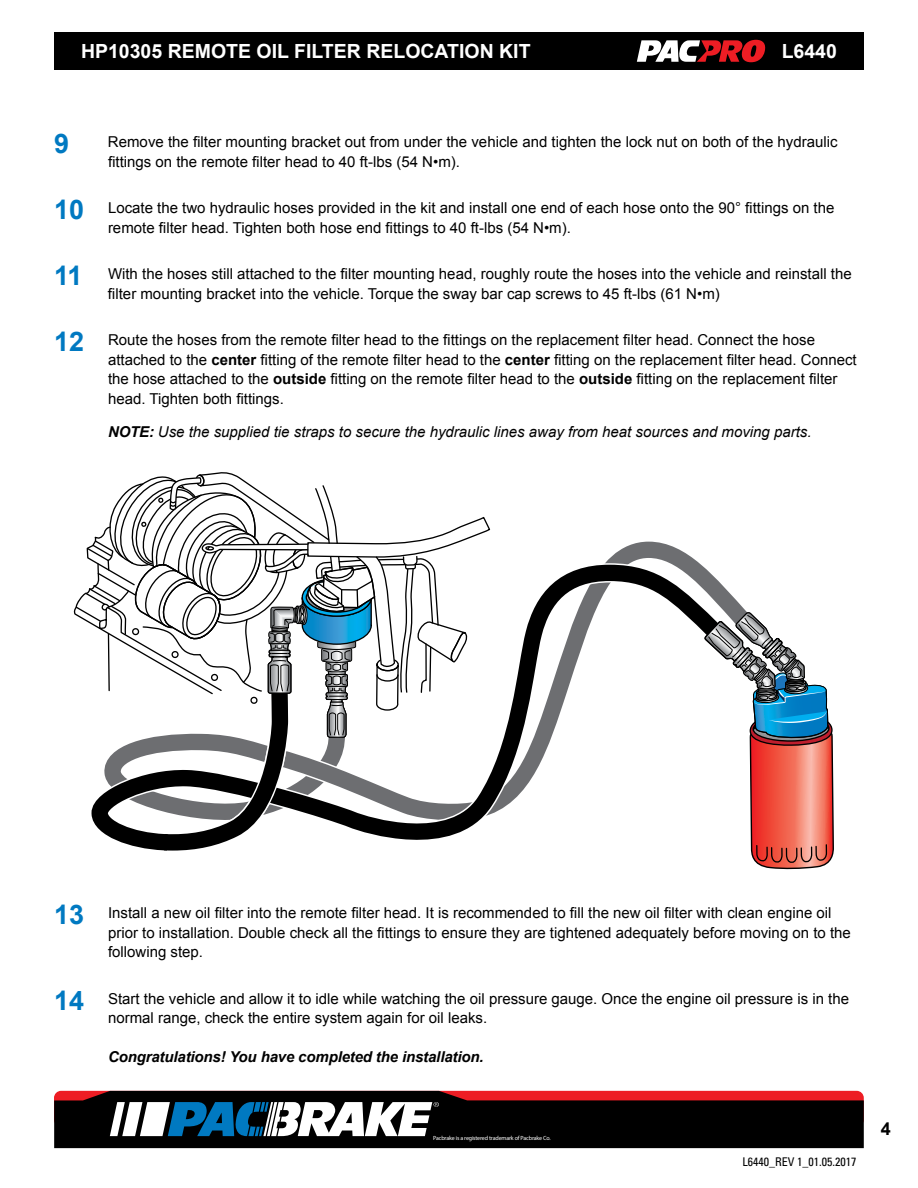
<style>
.page{position:relative;width:918px;height:1188px;background:#fff}
.page>*{position:absolute;margin:0;border:0;box-sizing:border-box;transform-origin:0 0}
.t1{font:700 27px "Arial";color:#0079c1}
.t2{font:700 19.5px "Arial";color:#fff}
.t3{font:700 18px "Arial";color:#000}
.t4{font:15px/19.5px "Arial";color:#000}
.t5{font:italic 15px "Arial";color:#000}
.t6{font:italic 700 15px "Arial";letter-spacing:-.01em;color:#000}
.t7{font:condensed 12px "Univers LT Std";color:#000}
.t8{font:italic 300 6px "Brown";letter-spacing:-.025em;color:#fff}
.s1{font-weight:700;font-size:27px;color:#0079c1}
.s2{font-weight:700}
</style>
<div class="page">
<div style="left:54px;top:32px;width:810px;height:38px;background:#000"></div>
<svg style="left:54px;top:1091px;width:810px;height:57px;background:#1d0304"></svg>
<svg style="left:110px;top:1102px;width:329px;height:34px"></svg>
<svg style="left:637px;top:40px;width:129px;height:22px"></svg>
<svg style="left:502px;top:557px;width:201px;height:252px"></svg>
<svg style="left:703px;top:566px;width:131px;height:304px"></svg>
<svg style="left:74px;top:472px;width:428px;height:379px"></svg>
<h2 class="t2" style="left:81px;top:38px;width:451px">HP10305 REMOTE OIL FILTER RELOCATION KIT</h2>
<h2 class="t2" style="left:782px;top:38px;width:57px">L6440</h2>
<h1 class="t1" style="left:54px;top:126px;width:17px">9</h1>
<p class="t4" style="left:108px;top:133px;width:731px">Remove the filter mounting bracket out from under the vehicle and tighten the lock nut on both of the hydraulic fittings on the remote filter head to 40 ft-lbs (54 N•m).</p>
<p class="t4" style="left:108px;top:199px;width:728px;text-indent:-54px"><span class="s1">10</span> Locate the two hydraulic hoses provided in the kit and install one end of each hose onto the 90° fittings on the remote filter head. Tighten both hose end fittings to 40 ft-lbs (54 N•m).</p>
<h1 class="t1" style="left:54px;top:258px;width:30px">11</h1>
<p class="t4" style="left:108px;top:265px;width:745px">With the hoses still attached to the filter mounting head, roughly route the hoses into the vehicle and reinstall the filter mounting bracket into the vehicle. Torque the sway bar cap screws to 45 ft-lbs (61 N•m)</p>
<p class="t4" style="left:108px;top:331px;width:750px;text-indent:-54px"><span class="s1">12</span> Route the hoses from the remote filter head to the fittings on the replacement filter head. Connect the hose attached to the <span class="s2">center</span> fitting of the remote filter head to the <span class="s2">center</span> fitting on the replacement filter head. Connect the hose attached to the <span class="s2">outside</span> fitting on the remote filter head to the <span class="s2">outside</span> fitting on the replacement filter head. Tighten both fittings.</p>
<p class="t5" style="left:108px;top:422px;width:705px"><span class="s2">NOTE:</span> Use the supplied tie straps to secure the hydraulic lines away from heat sources and moving parts.</p>
<h1 class="t1" style="left:54px;top:897px;width:32px">13</h1>
<p class="t4" style="left:108px;top:903px;width:744px">Install a new oil filter into the remote filter head. It is recommended to fill the new oil filter with clean engine oil prior to installation. Double check all the fittings to ensure they are tightened adequately before moving on to the following step.</p>
<h1 class="t1" style="left:54px;top:982px;width:32px">14</h1>
<p class="t4" style="left:108px;top:989px;width:743px">Start the vehicle and allow it to idle while watching the oil pressure gauge. Once the engine oil pressure is in the normal range, check the entire system again for oil leaks.</p>
<p class="t6" style="left:108px;top:1047px;width:377px">Congratulations! You have completed the installation.</p>
<p class="t8" style="left:433px;top:1135px;width:119px">Pacbrake is a registered trademark of Pacbrake Co.</p>
<p class="t7" style="left:742px;top:1154px;width:115px">L6440_REV 1_01.05.2017</p>
<p class="t3" style="left:881px;top:1117px;width:12px">4</p>
</div>
